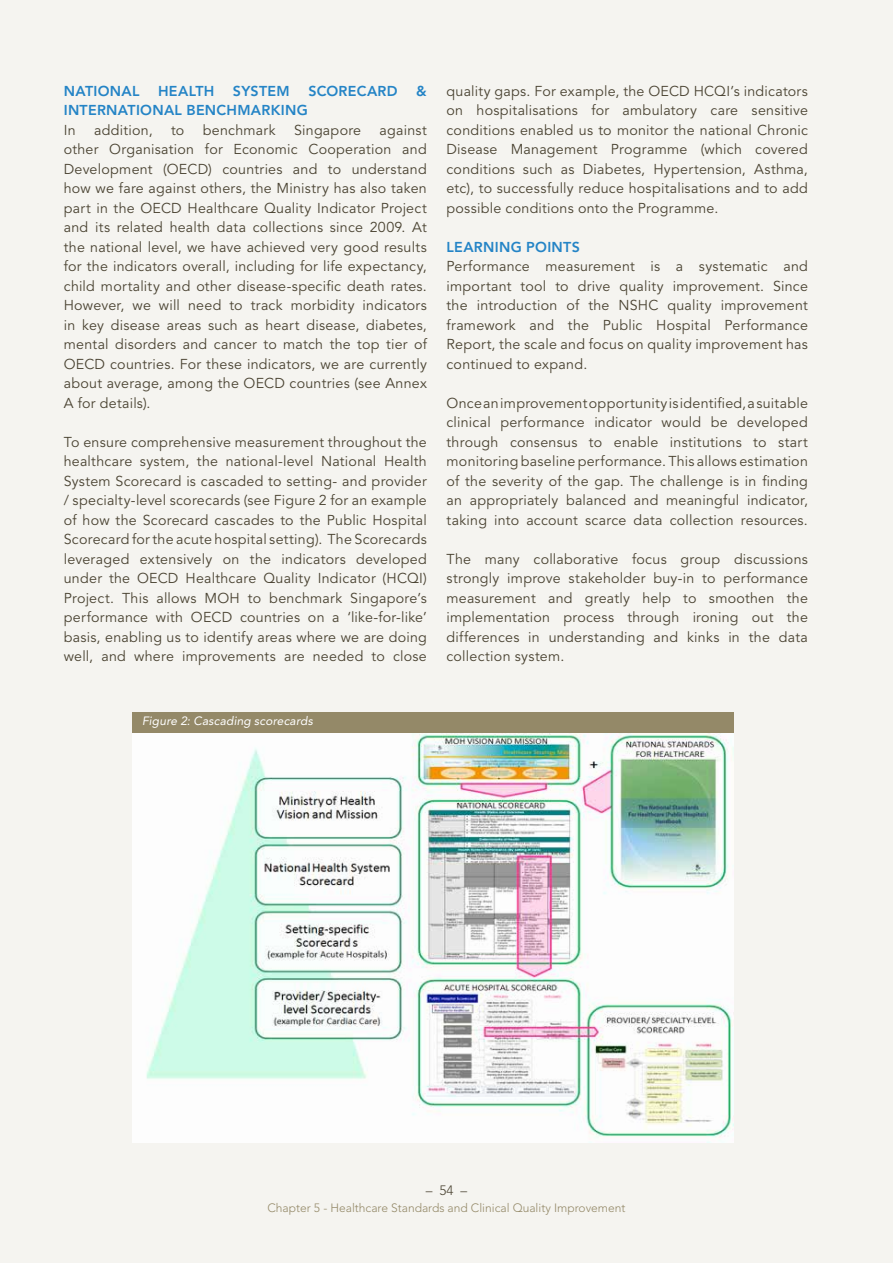
<style>
.page{position:relative;width:893px;height:1263px;background:#f5f4f0}
.page>*{position:absolute;margin:0;border:0;box-sizing:border-box;transform-origin:0 0}
.t1{font:14.25px/19.5px "Avenir LT Std";letter-spacing:.02em;color:#4a4332;text-align:justify}
.t2{font:800 14.25px "Avenir LT Std";letter-spacing:.02em;color:#2484c6}
.t3{font:300 13.5px "Avenir LT Std";color:#4a4332}
.t4{font:300 12px "Avenir LT Std";color:#948968}
.t5{font:italic 12px "Avenir LT Std";letter-spacing:.015em;color:#fff}
</style>
<div class="page">
<img style="left:132px;top:732px;width:602px;height:410px">
<div style="left:132px;top:712px;width:602px;height:20px;background:#948968"></div>
<p class="t2" style="left:64px;top:82px;width:77px">NATIONAL</p>
<p class="t2" style="left:158px;top:82px;width:55px">HEALTH</p>
<p class="t2" style="left:233px;top:82px;width:58px">SYSTEM</p>
<p class="t2" style="left:308px;top:82px;width:89px">SCORECARD</p>
<p class="t2" style="left:416px;top:82px;width:12px">&amp;</p>
<p class="t2" style="left:64px;top:102px;width:153px">INTERNATIONAL BENCH</p>
<p class="t2" style="left:237px;top:102px;width:72px">MARKIN G</p>
<p class="t1" style="left:64px;top:121px;width:13px">In</p>
<p class="t1" style="left:94px;top:121px;width:60px">addition,</p>
<p class="t1" style="left:171px;top:121px;width:15px">to</p>
<p class="t1" style="left:203px;top:121px;width:74px">benchmark</p>
<p class="t1" style="left:294px;top:121px;width:69px">Singapore</p>
<p class="t1" style="left:64px;top:121px;width:365px;text-indent:316px">against other Organisation for Economic Cooperation and Development (OECD) countries and to understand how we fare against others, the Ministry has also taken part in the OECD Healthcare Quality Indicator Project and its related health data collections since 2009. At the national level, we have achieved very good results for the indicators overall, including for life expectancy, child mortality and other disease-specific death rates.<br>However, we will need to track morbidity indicators in key disease areas such as heart disease, diabetes, mental disorders and cancer to match the top tier of OECD countries. For these indicators, we are currently about average, among the OECD countries (see Annex A for details).</p>
<p class="t1" style="left:64px;top:432px;width:365px">To ensure comprehensive measurement throughout the healthcare system, the national-level National Health System Scorecard is cascaded to setting- and provider / specialty-level scorecards (see Figure 2 for an example of how the Scorecard cascades to the Public Hospital Scorecard for the acute hospital setting). The Scorecards leveraged extensively on the indicators developed under the OECD Healthcare Quality Indicator (HCQI)<br>Project. This allows MOH to benchmark Singapore’s performance with OECD countries on a ‘like-for-like’ basis, enabling us to identify areas where we are doing well, and where improvements are needed to close</p>
<p class="t1" style="left:446px;top:81px;width:363px">quality gaps. For example, the OECD HCQI’s indicators on hospitalisations for ambulatory care sensitive conditions enabled us to monitor the national Chronic Disease Management Programme (which covered conditions such as Diabetes, Hypertension, Asthma, etc), to successfully reduce hospitalisations and to add possible conditions onto the Programme.</p>
<p class="t2" style="left:446px;top:238px;width:133px">LEARN ING POINTS</p>
<p class="t1" style="left:446px;top:257px;width:363px">Performance measurement is a systematic and important tool to drive quality improvement. Since the introduction of the NSHC quality improvement framework and the Public Hospital Performance Report, the scale and focus on quality improvement has continued to expand.</p>
<p class="t1" style="left:446px;top:393px;width:363px">Once an improvement opportunity is identified, a suitable clinical performance indicator would be developed through consensus to enable institutions to start monitoring baseline performance. This allows estimation of the severity of the gap. The challenge is in finding an appropriately balanced and meaningful indicator, taking into account scarce data collection resources.</p>
<p class="t1" style="left:446px;top:549px;width:363px">The many collaborative focus group discussions strongly improve stakeholder buy-in to performance measurement and greatly help to smoothen the implementation process through ironing out the differences in understanding and kinks in the data collection system.</p>
<p class="t5" style="left:142px;top:714px;width:172px">Figure 2: Cascading scorecards</p>
<p class="t3" style="left:426px;top:1183px;width:43px">– 54 –</p>
<p class="t4" style="left:267px;top:1201px;width:359px">Chapter 5 - Healthcare Standards and Clinical Quality Improvement</p>
</div>
